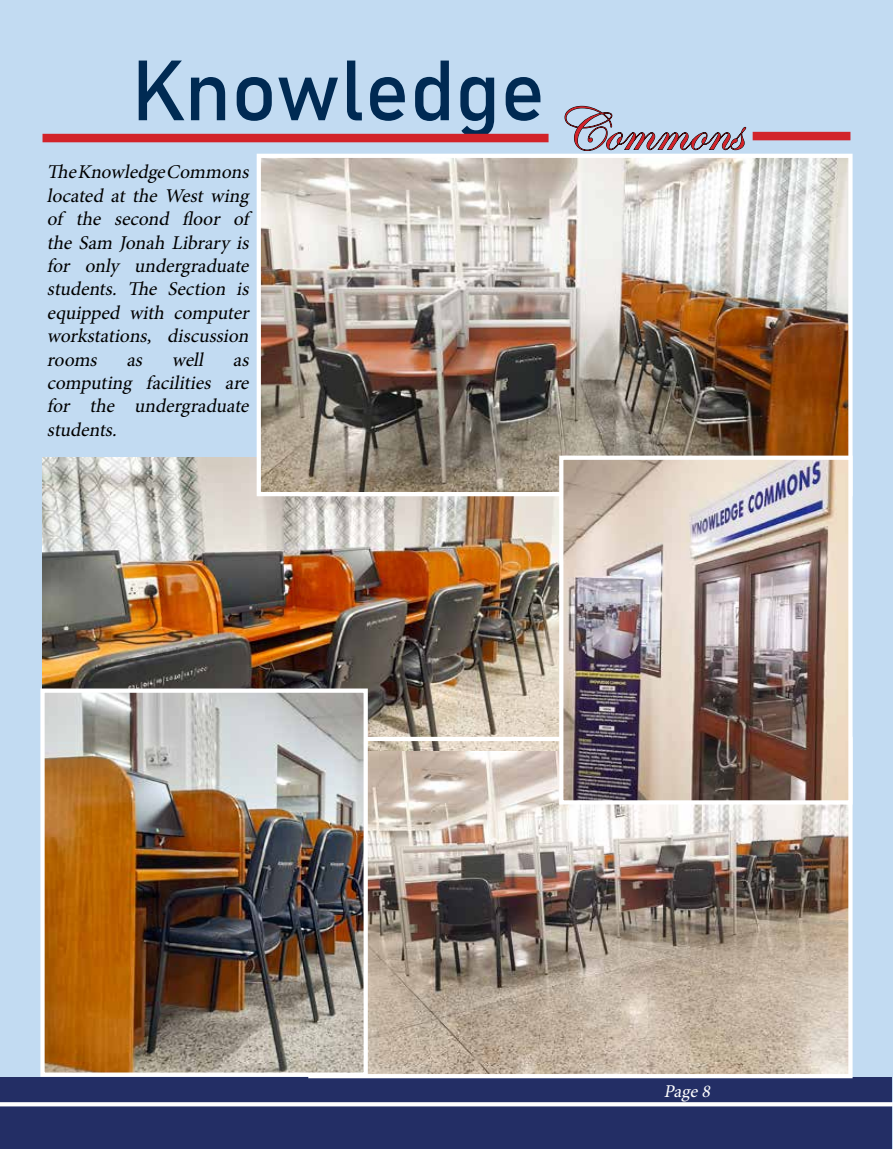
<style>
.page{position:relative;width:893px;height:1149px;background:#fff}
.page>*{position:absolute;margin:0;border:0;box-sizing:border-box;transform-origin:0 0}
.t1{font:84px "Bahnschrift";color:#002a53}
.t2{font:italic 19.5px/23.4px "Minion Pro";color:#000}
.t3{font:italic 18px "Minion Pro";color:#fff}
</style>
<div class="page">
<div style="left:0;top:0;width:893px;height:1148px;background:#c2dbf2"></div>
<div style="left:0;top:1077px;width:891px;height:71px;background:#232e65"></div>
<svg style="left:0;top:1101px;width:893px;height:5px;fill:#fff"></svg>
<div style="left:43px;top:134px;width:506px;height:8px;background:#d2232a"></div>
<div style="left:753px;top:132px;width:97px;height:8px;background:#d2232a"></div>
<img style="left:43px;top:457px;width:516px;height:294px">
<img style="left:262px;top:159px;width:586px;height:332px">
<div style="left:257px;top:154px;width:596px;height:342px;border:4px solid #fff"></div>
<img style="left:368px;top:751px;width:480px;height:321px">
<div style="left:308px;top:736px;width:545px;height:341px;border:4px solid #fff"></div>
<img style="left:45px;top:693px;width:318px;height:378px">
<div style="left:40px;top:688px;width:328px;height:388px;border:4px solid #fff"></div>
<img style="left:564px;top:460px;width:284px;height:339px">
<div style="left:559px;top:455px;width:294px;height:349px;border:4px solid #fff"></div>
<h1 class="t1" style="left:131px;top:27px;width:612px">Knowledge<sub>Commons</sub></h1>
<p class="t2" style="left:47px;top:160px;width:208px">TheKnowledgeCommons located at the West wing of the second floor of the Sam Jonah Library is for only undergraduate students. The Section is equipped with computer workstations, discussion rooms</p>
<p class="t2" style="left:126px;top:348px;width:22px">as</p>
<p class="t2" style="left:172px;top:348px;width:38px">well</p>
<p class="t2" style="left:47px;top:348px;width:208px;text-align:justify;text-indent:186px">as computing facilities are for the undergraduate students.</p>
<p class="t3" style="left:664px;top:1078px;width:52px">Page8</p>
</div>
